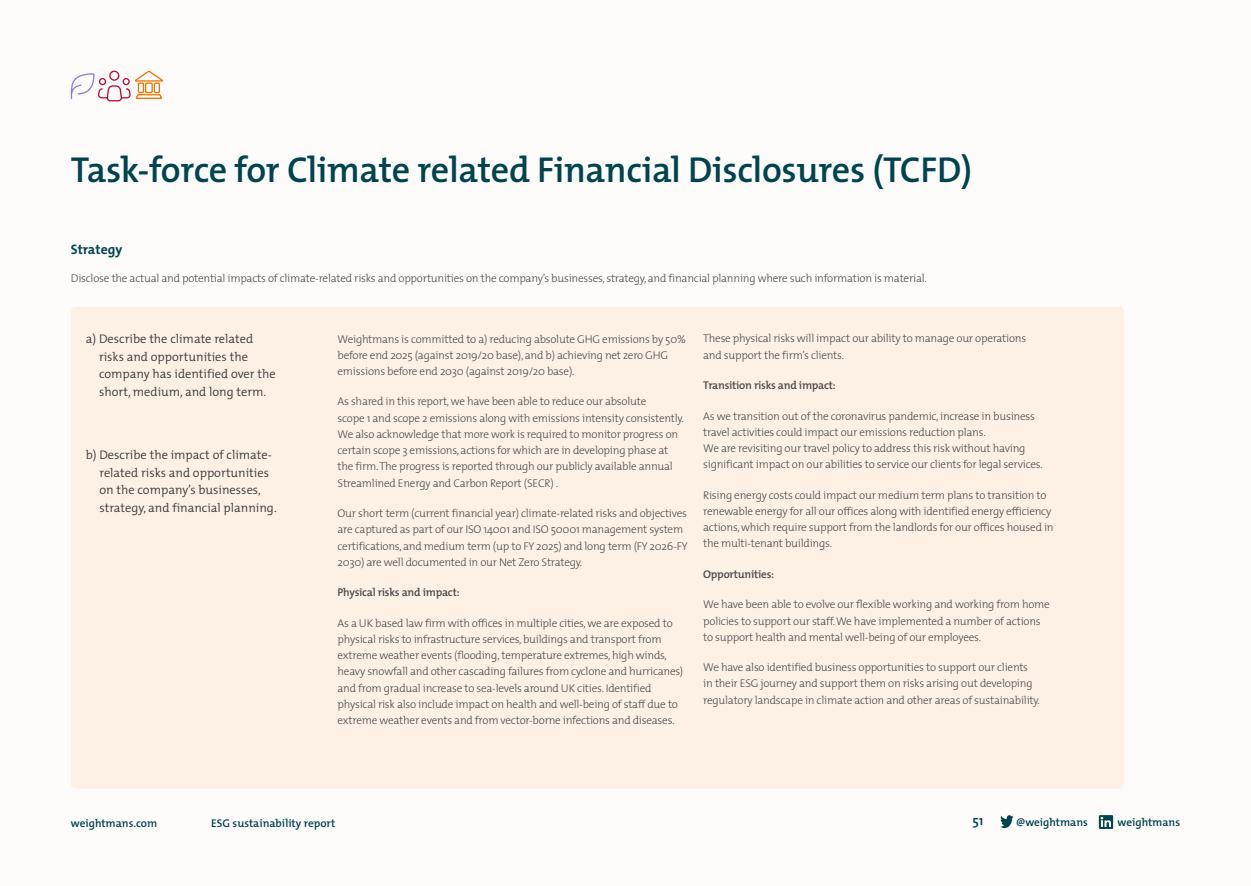
<style>
.page{position:relative;width:1251px;height:886px;background:#fff}
.page>*{position:absolute;margin:0;border:0;box-sizing:border-box;transform-origin:0 0}
.t1{font:600 36.25px "The Mix";letter-spacing:-.01em;color:#00444f}
.t2{font:700 13.75px "The Mix";color:#00444f}
.t3{font:600 13.75px "The Mix";color:#00444f}
.t4{font:300 12.5px/17.5px "The Mix";color:#3a3938}
.t5{font:300 11.25px/16.2px "The Mix";letter-spacing:-.02em;color:#4a4a49}
.t6{font:600 11.25px "The Mix";letter-spacing:-.02em;color:#4a4a49}
.t7{font:600 11.25px "The Mix";color:#00444f}
</style>
<div class="page">
<svg style="left:1099px;top:815px;width:14px;height:14px"></svg>
<svg style="left:1000px;top:815px;width:13px;height:13px"></svg>
<svg style="left:70px;top:70px;width:93px;height:32px"></svg>
<div style="left:71px;top:306px;width:1053px;height:482px;background:#fdf1e6;border-radius:5px"></div>
<h1 class="t1" style="left:71px;top:140px;width:903px">Task-force for Climate related Financial Disclosures (TCFD)</h1>
<p class="t2" style="left:71px;top:238px;width:53px">Strategy</p>
<p class="t5" style="left:71px;top:269px;width:857px">Disclose the actual and potential impacts of climate-related risks and opportunities on the company’s businesses, strategy, and financial planning where such information is material.</p>
<p class="t4" style="left:99px;top:330px;width:178px;text-indent:-13px">a) Describe the climate related risks and opportunities the company has identified over the short, medium, and long term.</p>
<p class="t4" style="left:99px;top:446px;width:179px;text-indent:-14px">b) Describe the impact of climate&shy;related risks and opportunities on the company’s businesses, strategy, and financial planning.</p>
<p class="t5" style="left:338px;top:330px;width:350px">Weightmans is committed to a) reducing absolute GHG emissions by 50% before end 2025 (against 2019/20 base), and b) achieving net zero GHG emissions before end 2030 (against 2019/20 base).</p>
<p class="t5" style="left:338px;top:393px;width:348px">As shared in this report, we have been able to reduce our absolute<br>scope 1 and scope 2 emissions along with emissions intensity consistently.<br>We also acknowledge that more work is required to monitor progress on certain scope 3 emissions, actions for which are in developing phase at the firm. The progress is reported through our publicly available annual Streamlined Energy and Carbon Report (SECR) .</p>
<p class="t5" style="left:338px;top:505px;width:352px">Our short term (current financial year) climate-related risks and objectives are captured as part of our ISO 14001 and ISO 50001 management system certifications, and medium term (up to FY 2025) and long term (FY 2026-FY 2030) are well documented in our Net Zero Strategy.</p>
<p class="t6" style="left:338px;top:583px;width:124px">Physical risks and impact:</p>
<p class="t5" style="left:338px;top:614px;width:347px">As a UK based law firm with offices in multiple cities, we are exposed to physical risks to infrastructure services, buildings and transport from extreme weather events (flooding, temperature extremes, high winds, heavy snowfall and other cascading failures from cyclone and hurricanes) and from gradual increase to sea-levels around UK cities. Identified physical risk also include impact on health and well-being of staff due to extreme weather events and from vector-borne infections and diseases.</p>
<p class="t5" style="left:703px;top:330px;width:325px">These physical risks will impact our ability to manage our operations and support the firm’s clients.</p>
<p class="t6" style="left:703px;top:376px;width:134px">Transition risks and impact:</p>
<p class="t5" style="left:703px;top:407px;width:341px">As we transition out of the coronavirus pandemic, increase in business travel activities could impact our emissions reduction plans.<br>We are revisiting our travel policy to address this risk without having significant impact on our abilities to service our clients for legal services.</p>
<p class="t5" style="left:703px;top:486px;width:352px">Rising energy costs could impact our medium term plans to transition to renewable energy for all our offices along with identified energy efficiency actions, which require support from the landlords for our offices housed in the multi-tenant buildings.</p>
<p class="t6" style="left:703px;top:565px;width:73px">Opportunities:</p>
<p class="t5" style="left:703px;top:596px;width:348px">We have been able to evolve our flexible working and working from home policies to support our staff. We have implemented a number of actions to support health and mental well-being of our employees.</p>
<p class="t5" style="left:703px;top:659px;width:338px">We have also identified business opportunities to support our clients in their ESG journey and support them on risks arising out developing regulatory landscape in climate action and other areas of sustainability.</p>
<p class="t7" style="left:71px;top:813px;width:88px">weightmans.com</p>
<p class="t7" style="left:211px;top:813px;width:125px">ESG sustainability report</p>
<p class="t3" style="left:972px;top:809px;width:13px">51</p>
<p class="t7" style="left:1016px;top:813px;width:73px">@weightmans</p>
<p class="t7" style="left:1117px;top:813px;width:64px">weightmans</p>
</div>
